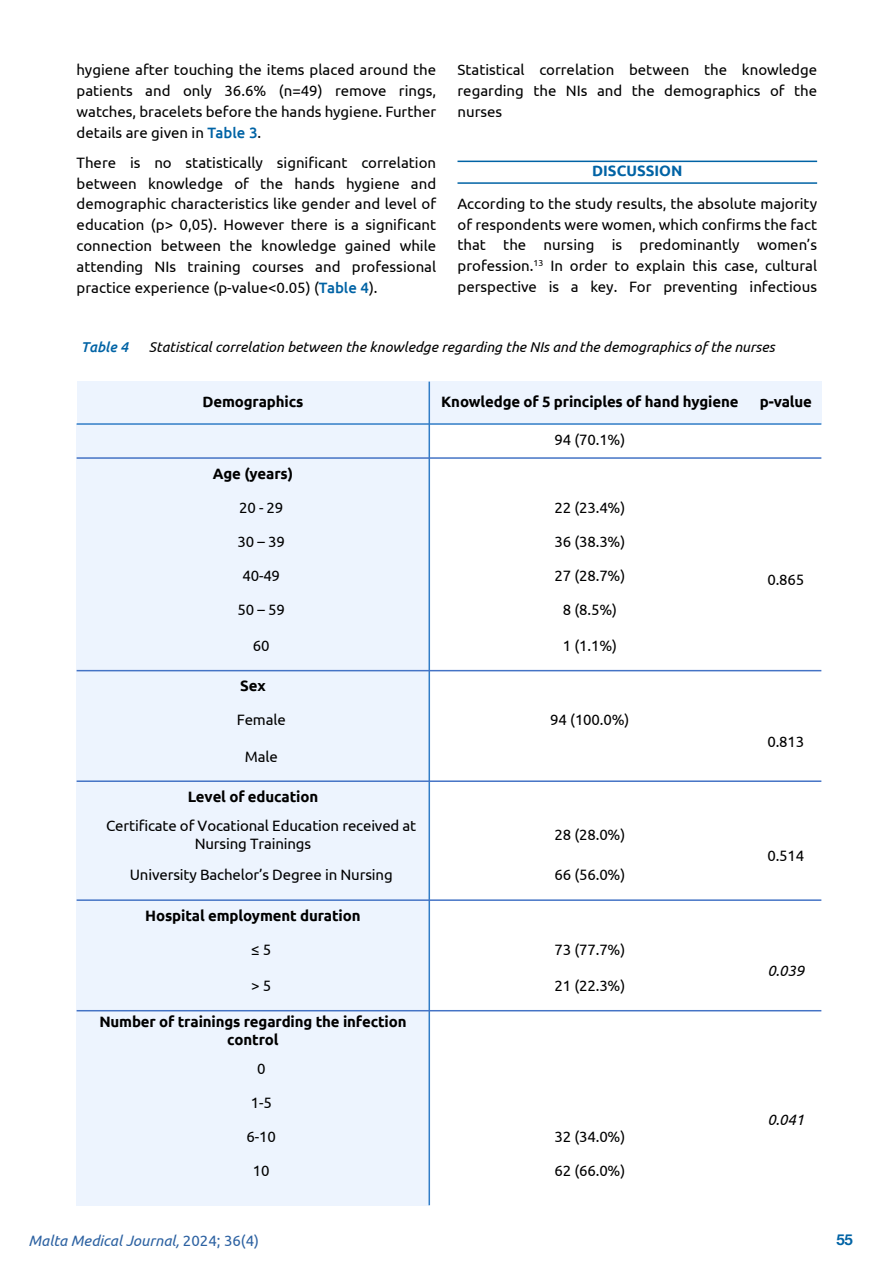
<style>
.page{position:relative;width:894px;height:1263px;background:#fff}
.page>*{position:absolute;margin:0;border:0;box-sizing:border-box;transform-origin:0 0}
.t1{font:15px/20.9px "Ubuntu";color:#000;text-align:justify}
.t2{font:700 15px/18px "Ubuntu";letter-spacing:-.01em;color:#000;text-align:center}
.t3{font:italic 15px "Ubuntu";color:#2d62a2}
.t4{font:700 15px "Ubuntu";color:#0063a5}
.t5{font:italic 15px "Ubuntu";letter-spacing:-.01em;color:#000}
.t6{font:700 15px "Helvetica Neue";color:#0063a5}
.t7{font:italic 14.25px "Ubuntu";color:#000}
.t8{font:italic 500 14.25px "Ubuntu";color:#0063a5}
.s1{font-weight:500;color:#0063a5}
.s2{font-style:normal}
</style>
<div class="page">
<hr style="left:457px;top:161px;width:359px;height:1px;background:#0063a5">
<hr style="left:457px;top:182px;width:359px;height:2px;background:#0063a5">
<div style="left:77px;top:382px;width:744px;height:42px;background:#edf4fe"></div>
<div style="left:77px;top:424px;width:352px;height:781px;background:#edf4fe"></div>
<hr style="left:428px;top:382px;width:2px;height:823px;background:#317dc7">
<hr style="left:77px;top:457px;width:744px;height:2px;background:#4473c5">
<hr style="left:77px;top:670px;width:744px;height:1px;background:#4473c5">
<hr style="left:77px;top:780px;width:744px;height:2px;background:#4473c5">
<hr style="left:77px;top:899px;width:744px;height:2px;background:#4473c5">
<hr style="left:77px;top:1010px;width:744px;height:1px;background:#4473c5">
<hr style="left:77px;top:423px;width:744px;height:2px;background:#317dc7">
<p class="t1" style="left:77px;top:61px;width:361px">hygiene after touching the items placed around the patients and only 36.6% (n=49) remove rings, watches, bracelets before the hands hygiene. Further details are given in <span class="s1">Table 3</span>.</p>
<p class="t1" style="left:77px;top:153px;width:361px">There is no statistically significant correlation between knowledge of the hands hygiene and demographic characteristics like gender and level of education (p&gt; 0,05). However there is a significant connection between the knowledge gained while attending NIs training courses and professional practice experience (p-value&lt;0.05) (<span class="s1">Table 4</span>).</p>
<p class="t1" style="left:457px;top:61px;width:361px">Statistical correlation between the knowledge regarding the NIs and the demographics of the nurses</p>
<p class="t4" style="left:592px;top:164px;width:92px">DISCUSSION</p>
<p class="t1" style="left:457px;top:194px;width:361px">According to the study results, the absolute majority of respondents were women, which confirms the fact that the nursing is predominantly women’s profession.<sup>13</sup> In order to explain this case, cultural perspective is a key. For preventing infectious</p>
<p class="t8" style="left:81px;top:341px;width:49px">Table 4</p>
<p class="t7" style="left:149px;top:341px;width:627px">Statistical correlation between the knowledge regarding the NIs and the demographics of the nurses</p>
<p class="t2" style="left:202px;top:393px;width:102px">Demographics</p>
<p class="t2" style="left:441px;top:393px;width:299px">Knowledge of 5 principles of hand hygiene</p>
<p class="t2" style="left:759px;top:393px;width:54px">p-value</p>
<p class="t1" style="left:554px;top:430px;width:72px">94 (70.1%)</p>
<p class="t2" style="left:213px;top:465px;width:82px">Age (years)</p>
<p class="t1" style="left:239px;top:498px;width:46px">20 - 29</p>
<p class="t1" style="left:554px;top:498px;width:72px">22 (23.4%)</p>
<p class="t1" style="left:237px;top:532px;width:49px">30 – 39</p>
<p class="t1" style="left:554px;top:532px;width:72px">36 (38.3%)</p>
<p class="t1" style="left:242px;top:566px;width:39px">40-49</p>
<p class="t1" style="left:554px;top:566px;width:72px">27 (28.7%)</p>
<p class="t1" style="left:237px;top:600px;width:49px">50 – 59</p>
<p class="t1" style="left:562px;top:600px;width:56px">8 (8.5%)</p>
<p class="t1" style="left:253px;top:636px;width:18px">60</p>
<p class="t1" style="left:562px;top:636px;width:56px">1 (1.1%)</p>
<p class="t2" style="left:240px;top:678px;width:27px">Sex</p>
<p class="t1" style="left:237px;top:710px;width:50px">Female</p>
<p class="t1" style="left:550px;top:710px;width:81px">94 (100.0%)</p>
<p class="t1" style="left:245px;top:747px;width:34px">Male</p>
<p class="t2" style="left:188px;top:788px;width:132px">Level of education</p>
<p class="t1" style="left:195px;top:818px;width:223px;line-height:18px;text-indent:-88px">Certificate of Vocational Education received at<br>Nursing Trainings</p>
<p class="t1" style="left:554px;top:825px;width:72px">28 (28.0%)</p>
<p class="t1" style="left:130px;top:866px;width:264px">University Bachelor’s Degree in Nursing</p>
<p class="t1" style="left:554px;top:866px;width:72px">66 (56.0%)</p>
<p class="t2" style="left:145px;top:907px;width:217px">Hospital employment duration</p>
<p class="t1" style="left:251px;top:940px;width:22px">≤ 5</p>
<p class="t1" style="left:554px;top:940px;width:72px">73 (77.7%)</p>
<p class="t1" style="left:251px;top:976px;width:22px">&gt; 5</p>
<p class="t1" style="left:554px;top:976px;width:72px">21 (22.3%)</p>
<p class="t2" style="left:99px;top:1013px;width:308px">Number of trainings regarding the infection control</p>
<p class="t1" style="left:257px;top:1059px;width:10px">0</p>
<p class="t1" style="left:250px;top:1093px;width:23px">1-5</p>
<p class="t1" style="left:246px;top:1127px;width:31px">6-10</p>
<p class="t1" style="left:554px;top:1127px;width:72px">32 (34.0%)</p>
<p class="t1" style="left:253px;top:1161px;width:18px">10</p>
<p class="t1" style="left:554px;top:1161px;width:72px">62 (66.0%)</p>
<p class="t1" style="left:767px;top:570px;width:38px">0.865</p>
<p class="t1" style="left:767px;top:732px;width:38px">0.813</p>
<p class="t1" style="left:767px;top:846px;width:38px">0.514</p>
<p class="t5" style="left:767px;top:964px;width:38px">0.039</p>
<p class="t5" style="left:767px;top:1113px;width:38px">0.041</p>
<p class="t3" style="left:29px;top:1234px;width:232px">Malta Medical Journal, <span class="s2">2024; 36(4)</span></p>
<p class="t6" style="left:836px;top:1230px;width:18px">55</p>
</div>
